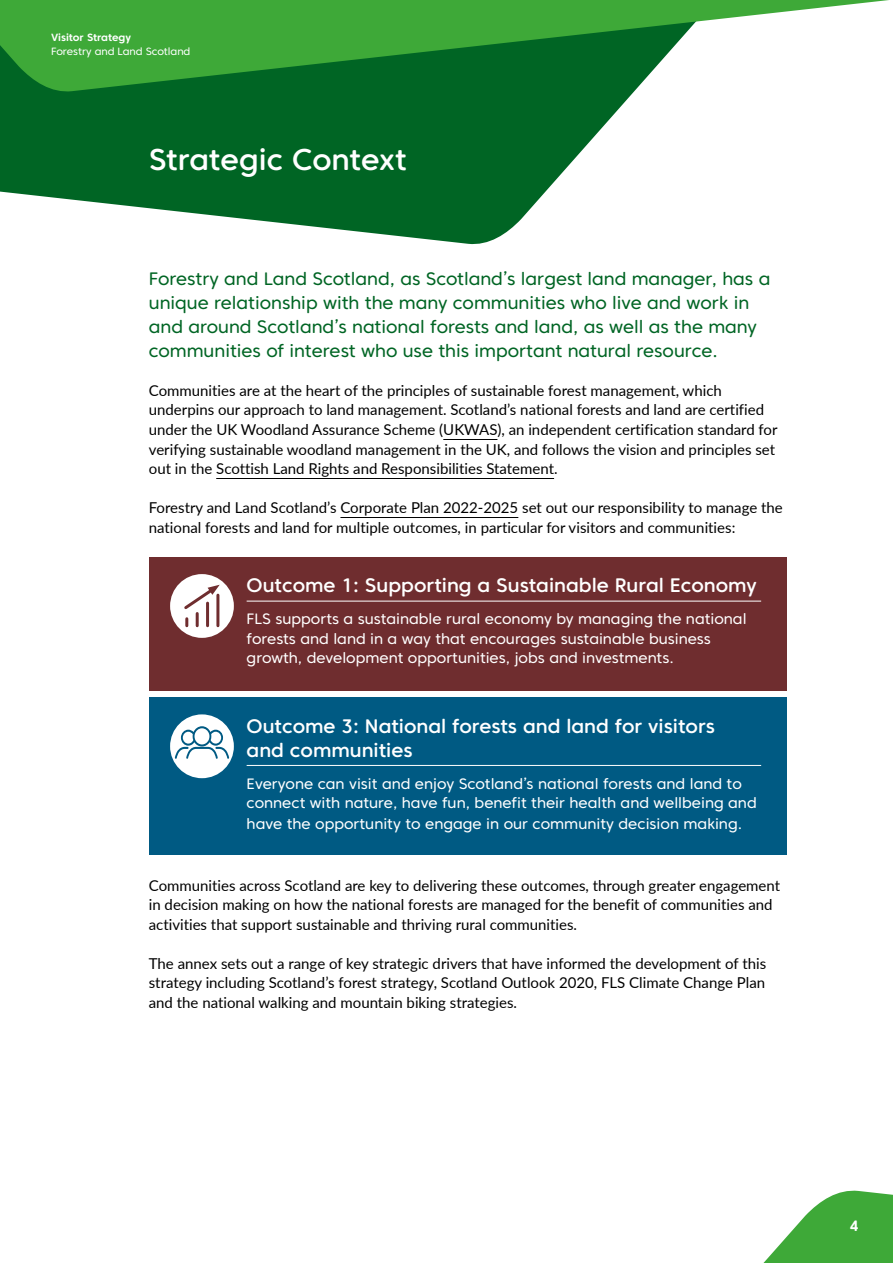
<style>
.page{position:relative;width:893px;height:1263px;background:#fff}
.page>*{position:absolute;margin:0;border:0;box-sizing:border-box;transform-origin:0 0}
.Section_Heading_-_H1{font:500 30px "Core Sans CR 55";color:#fff}
.Outcome_Heading_-_H2{font:500 19.5px/24px "Core Sans CR 55";color:#fff}
.Intro_Para_-_Text{font:18px/24px "Core Sans CR 45";color:#006524}
.Body_Copy_-_Text{font:15px/19.5px "Lato";color:#000}
.Outcome_Intro_para{font:15px/19.5px "Core Sans CR 45";color:#fff}
.t1{font:700 15px "Core Sans CR 65";color:#fff}
.t2{font:10.5px "Core Sans CR 45";letter-spacing:-.005em;color:#fff}
.t3{font:700 10.5px "Core Sans CR 65";letter-spacing:-.005em;color:#fff}
</style>
<div class="page">
<svg style="left:0;top:93px;width:633px;height:152px;fill:#006524"></svg>
<svg style="left:0;top:0;width:889px;height:93px;fill:#3ea938"></svg>
<svg style="left:763px;top:1190px;width:130px;height:73px"></svg>
<hr style="left:443px;top:439px;width:54px;height:1px;background:#000">
<hr style="left:216px;top:478px;width:338px;height:1px;background:#000">
<hr style="left:340px;top:517px;width:178px;height:1px;background:#000">
<div style="left:149px;top:557px;width:638px;height:133px;background:#6f2d2f"></div>
<div style="left:170px;top:574px;width:64px;height:64px;background:#fff;border-radius:50%"></div>
<svg style="left:184px;top:585px;width:36px;height:41px"></svg>
<hr style="left:206px;top:603px;width:3px;height:23px;background:#6f2d2f">
<hr style="left:216px;top:595px;width:3px;height:31px;background:#6f2d2f">
<div style="left:149px;top:697px;width:638px;height:158px;background:#005a83"></div>
<div style="left:170px;top:714px;width:64px;height:64px;background:#fff;border-radius:50%"></div>
<svg style="left:175px;top:726px;width:54px;height:33px"></svg>
<hr style="left:247px;top:601px;width:514px;height:1px;background:#fff">
<hr style="left:247px;top:765px;width:514px;height:1px;background:#fff">
<p class="t3" style="left:51px;top:31px;width:82px">Visitor Strategy</p>
<p class="t2" style="left:51px;top:45px;width:141px">Forestry and Land Scotland</p>
<h1 class="Section_Heading_-_H1" style="left:149px;top:141px;width:259px">Strategic Context</h1>
<p class="Intro_Para_-_Text" style="left:149px;top:267px;width:623px">Forestry and Land Scotland, as Scotland’s largest land manager, has a unique relationship with the many communities who live and work in and around Scotland’s national forests and land, as well as the many communities of interest who use this important natural resource.</p>
<p class="Body_Copy_-_Text" style="left:149px;top:380px;width:630px">Communities are at the heart of the principles of sustainable forest management, which underpins our approach to land management. Scotland’s national forests and land are certified under the UK Woodland Assurance Scheme (UKWAS), an independent certification standard for verifying sustainable woodland management in the UK, and follows the vision and principles set out in the Scottish Land Rights and Responsibilities Statement.</p>
<p class="Body_Copy_-_Text" style="left:149px;top:497px;width:635px">Forestry and Land Scotland’s Corporate Plan 2022-2025 set out our responsibility to manage the</p>
<p class="Body_Copy_-_Text" style="left:149px;top:517px;width:588px">national forests and land for multiple outcomes, in particular for visitors and communities:</p>
<h2 class="Outcome_Heading_-_H2" style="left:247px;top:573px;width:511px">Outcome 1: Supporting a Sustainable Rural Economy</h2>
<p class="Outcome_Intro_para" style="left:247px;top:609px;width:501px">FLS supports a sustainable rural economy by managing the national forests and land in a way that encourages sustainable business growth, development opportunities, jobs and investments.</p>
<h2 class="Outcome_Heading_-_H2" style="left:247px;top:713px;width:470px">Outcome 3: National forests and land for visitors and communities</h2>
<p class="Outcome_Intro_para" style="left:247px;top:774px;width:512px">Everyone can visit and enjoy Scotland’s national forests and land to connect with nature, have fun, benefit their health and wellbeing and</p>
<p class="Outcome_Intro_para" style="left:247px;top:814px;width:497px">have the opportunity to engage in our community decision making.</p>
<p class="Body_Copy_-_Text" style="left:149px;top:875px;width:633px">Communities across Scotland are key to delivering these outcomes, through greater engagement in decision making on how the national forests are managed for the benefit of communities and activities that support sustainable and thriving rural communities.</p>
<p class="Body_Copy_-_Text" style="left:149px;top:953px;width:619px;text-align:justify">The annex sets out a range of key strategic drivers that have informed the development of this strategy including Scotland’s forest strategy, Scotland Outlook 2020, FLS Climate Change Plan and the national walking and mountain biking strategies.</p>
<p class="t1" style="left:850px;top:1216px;width:11px">4</p>
</div>
